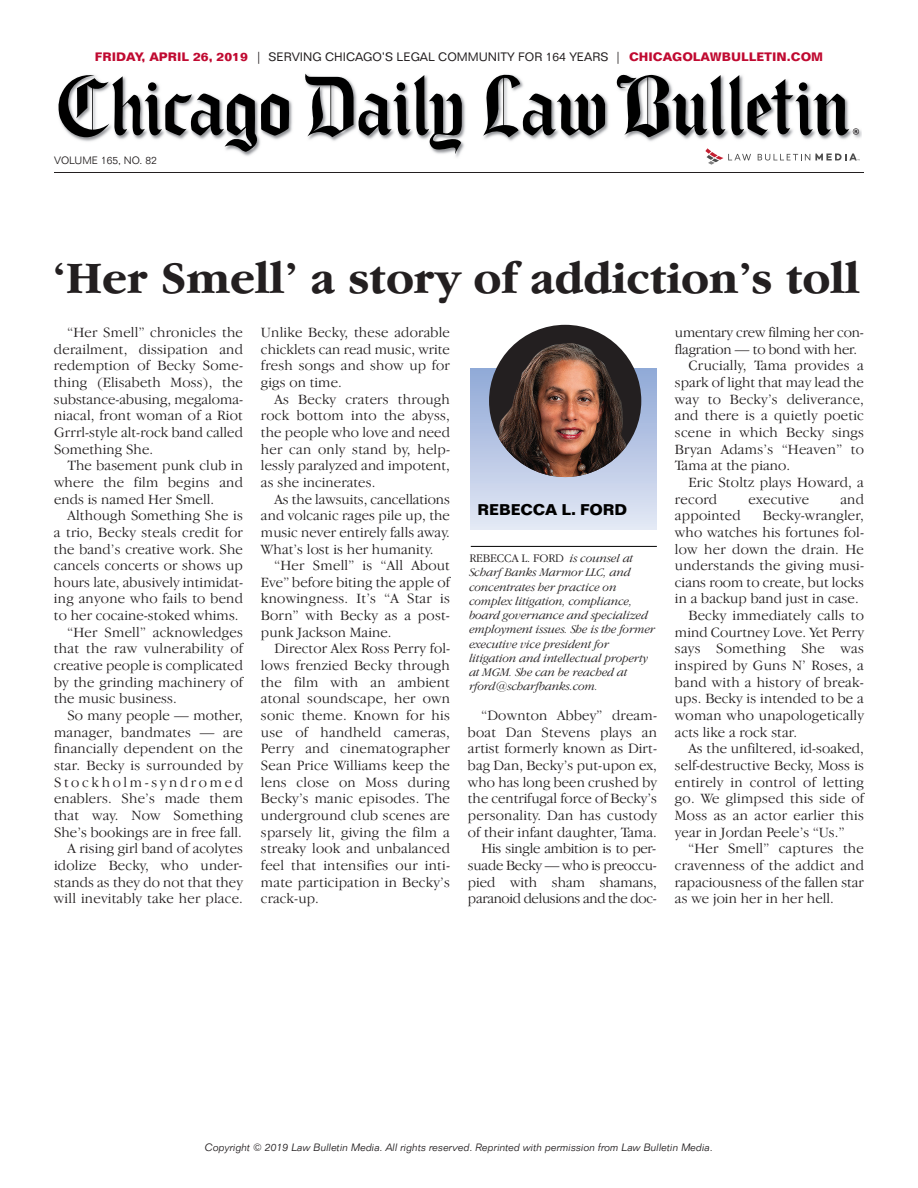
<style>
.page{position:relative;width:918px;height:1188px;background:#fff}
.page>*{position:absolute;margin:0;border:0;box-sizing:border-box;transform-origin:0 0}
.t1{font:700 46.5px "Garamond IT Cby BT";letter-spacing:-.005em;color:#231f20}
.t2{font:700 15.3px "Folio BT";letter-spacing:-.01em;color:#000}
.t3{font:300 14.7px/16.6px "Garamond IT Cby BT";letter-spacing:.01em;color:#231f20;text-align:justify}
.t4{font:300 14.7px "Garamond IT Cby BT";letter-spacing:-.015em;color:#231f20}
.t5{font:300 14.7px "Garamond IT Cby BT";letter-spacing:.18em;color:#231f20}
.t6{font:italic 300 12px/14.2px "Garamond IT Cby BT";letter-spacing:-.005em;color:#231f20}
.t7{font:12px "Folio BT";color:#231f20}
.t8{font:italic 300 10.5px "Folio BT";color:#231f20}
.t9{font:300 10.5px "Folio BT";color:#231f20}
.s1{font-weight:700;color:#c00a31}
.s2{font-style:normal}
</style>
<div class="page">
<img style="left:240px;top:73px;width:621px;height:87px">
<svg style="left:58px;top:73px;width:231px;height:79px"></svg>
<svg style="left:303px;top:74px;width:159px;height:80px"></svg>
<svg style="left:483px;top:73px;width:122px;height:64px"></svg>
<svg style="left:615px;top:74px;width:244px;height:63px"></svg>
<svg style="left:758px;top:153px;width:102px;height:8px"></svg>
<svg style="left:705px;top:148px;width:46px;height:17px"></svg>
<hr style="left:54px;top:172px;width:810px;height:1px;background:#231f20">
<div style="left:471px;top:368px;width:186px;height:161px;background:linear-gradient(to bottom,#8da6d4,#e3e8f5)"></div>
<div style="left:489px;top:325px;width:152px;height:152px;background:#231f20;border-radius:50%"></div>
<img style="left:499px;top:343px;width:127px;height:134px">
<hr style="left:471px;top:546px;width:186px;height:1px;background:#000">
<p class="t7" style="left:95px;top:52px;width:730px"><span class="s1">FRIDAY, APRIL 26, 2019</span> | SERVING CHICAGO’S LEGAL COMMUNITY FOR 164 YEARS | <span class="s1">CHICAGOLAWBULLETIN.COM</span></p>
<p class="t9" style="left:54px;top:157px;width:104px">VOLUME 165, NO. 82</p>
<h1 class="t1" style="left:52px;top:264px;width:809px">‘Her Smell’ a story of addiction’s toll</h1>
<p class="t3" style="left:54px;top:325px;width:191px;text-indent:14px">“Her Smell” chronicles the derailment, dissipation and redemption of Becky Some&shy;thing (Elisabeth Moss), the substance-abusing, megaloma&shy;niacal, front woman of a Riot Grrrl-style alt-rock band called Something She.</p>
<p class="t3" style="left:54px;top:458px;width:191px;text-indent:14px">The basement punk club in where the film begins and ends is named Her Smell.</p>
<p class="t3" style="left:68px;top:508px;width:177px">Although Something She is</p>
<p class="t3" style="left:54px;top:525px;width:191px">a trio, Becky steals credit for</p>
<p class="t3" style="left:54px;top:542px;width:190px">the band’s creative work. She</p>
<p class="t3" style="left:54px;top:558px;width:191px">cancels concerts or shows up</p>
<p class="t3" style="left:54px;top:575px;width:191px">hours late, abusively intimidat-</p>
<p class="t3" style="left:54px;top:592px;width:191px">ing anyone who fails to bend</p>
<p class="t3" style="left:54px;top:608px;width:186px">to her cocaine-stoked whims.</p>
<p class="t3" style="left:67px;top:625px;width:177px">“Her Smell” acknowledges</p>
<p class="t3" style="left:54px;top:642px;width:191px">that the raw vulnerability of</p>
<p class="t3" style="left:54px;top:658px;width:191px">creative people is complicated</p>
<p class="t3" style="left:54px;top:675px;width:191px">by the grinding machinery of</p>
<p class="t3" style="left:54px;top:692px;width:124px">the music business.</p>
<p class="t3" style="left:68px;top:708px;width:177px">So many people — mother,</p>
<p class="t3" style="left:54px;top:725px;width:191px">manager, bandmates — are</p>
<p class="t3" style="left:54px;top:742px;width:191px">financially dependent on the</p>
<p class="t3" style="left:54px;top:758px;width:191px">star. Becky is surrounded by</p>
<p class="t5" style="left:54px;top:776px;width:191px">Stockholm-syndromed</p>
<p class="t3" style="left:54px;top:791px;width:191px">enablers. She’s made them</p>
<p class="t3" style="left:54px;top:808px;width:191px">that way. Now Something</p>
<p class="t3" style="left:54px;top:825px;width:189px">She’s bookings are in free fall.</p>
<p class="t3" style="left:68px;top:841px;width:177px">A rising girl band of acolytes</p>
<p class="t3" style="left:54px;top:858px;width:190px">idolize Becky, who under-</p>
<p class="t3" style="left:54px;top:875px;width:191px">stands as they do not that they</p>
<p class="t3" style="left:54px;top:891px;width:190px">will inevitably take her place.</p>
<p class="t3" style="left:261px;top:325px;width:191px">Unlike Becky, these adorable chicklets can read music, write fresh songs and show up for gigs on time.</p>
<p class="t3" style="left:261px;top:392px;width:191px;text-indent:13px">As Becky craters through rock bottom into the abyss, the people who love and need her can only stand by, help&shy;lessly paralyzed and impotent, as she incinerates.</p>
<p class="t3" style="left:261px;top:492px;width:191px;text-indent:14px">As the lawsuits, cancellations and volcanic rages pile up, the music never entirely falls away.<br>What’s lost is her humanity.</p>
<p class="t3" style="left:261px;top:558px;width:191px;text-indent:13px">“Her Smell” is “All About Eve” before biting the apple of knowingness. It’s “A Star is Born” with Becky as a post&shy;punk Jackson Maine.</p>
<p class="t3" style="left:261px;top:642px;width:191px;text-indent:14px">Director Alex Ross Perry fol&shy;lows frenzied Becky through the film with an ambient atonal soundscape, her own sonic theme. Known for his use of handheld cameras, Perry and cinematographer Sean Price Williams keep the lens close on Moss during Becky’s manic episodes. The underground club scenes are sparsely lit, giving the film a streaky look and unbalanced feel that intensifies our inti&shy;mate participation in Becky’s crack-up.</p>
<p class="t2" style="left:478px;top:504px;width:151px">REBECCA L. FORD</p>
<p class="t6" style="left:469px;top:552px;width:188px"><span class="s2">REBECCA L. FORD</span> is counsel at<br>Scharf Banks Marmor LLC, and concentrates her practice on complex litigation, compliance, board governance and specialized employment issues. She is the former executive vice president for litigation and intellectual property at MGM. She can be reached at rford@scharfbanks.com.</p>
<p class="t3" style="left:468px;top:708px;width:191px;text-align:right">“Downton Abbey” dream&shy;boat Dan Stevens plays an artist formerly known as Dirt&shy;bag Dan, Becky’s put-upon ex, who has long been crushed by the centrifugal force of Becky’s personality. Dan has custody of their infant daughter, Tama.<br>His single ambition is to per&shy;suade Becky — who is preoccu&shy;pied with sham shamans, paranoid delusions and the doc-</p>
<p class="t4" style="left:675px;top:327px;width:190px">umentary crew filming her con-</p>
<p class="t4" style="left:675px;top:344px;width:184px">flagration — to bond with her.</p>
<p class="t3" style="left:688px;top:359px;width:177px">Crucially, Tama provides a</p>
<p class="t3" style="left:675px;top:375px;width:190px">spark of light that may lead the</p>
<p class="t3" style="left:675px;top:392px;width:191px">way to Becky’s deliverance,</p>
<p class="t3" style="left:675px;top:409px;width:190px">and there is a quietly poetic</p>
<p class="t3" style="left:675px;top:425px;width:191px">scene in which Becky sings</p>
<p class="t3" style="left:675px;top:442px;width:191px">Bryan Adams’s “Heaven” to</p>
<p class="t3" style="left:675px;top:458px;width:117px">Tama at the piano.</p>
<p class="t3" style="left:688px;top:475px;width:177px">Eric Stoltz plays Howard, a</p>
<p class="t3" style="left:675px;top:492px;width:44px">record</p>
<p class="t3" style="left:749px;top:492px;width:62px">executive</p>
<p class="t3" style="left:840px;top:492px;width:25px">and</p>
<p class="t3" style="left:675px;top:508px;width:67px">appointed</p>
<p class="t3" style="left:763px;top:508px;width:103px">Becky-wrangler,</p>
<p class="t3" style="left:675px;top:525px;width:191px">who watches his fortunes fol-</p>
<p class="t3" style="left:675px;top:542px;width:191px">low her down the drain. He</p>
<p class="t3" style="left:675px;top:558px;width:191px">understands the giving musi-</p>
<p class="t3" style="left:675px;top:575px;width:191px">cians room to create, but locks</p>
<p class="t3" style="left:675px;top:592px;width:185px">in a backup band just in case.</p>
<p class="t3" style="left:688px;top:608px;width:177px">Becky immediately calls to</p>
<p class="t3" style="left:675px;top:625px;width:191px">mind Courtney Love. Yet Perry</p>
<p class="t3" style="left:675px;top:642px;width:191px">says Something She was</p>
<p class="t3" style="left:675px;top:658px;width:191px">inspired by Guns N’ Roses, a</p>
<p class="t3" style="left:675px;top:675px;width:191px">band with a history of break-</p>
<p class="t3" style="left:675px;top:692px;width:191px">ups. Becky is intended to be a</p>
<p class="t3" style="left:675px;top:708px;width:191px">woman who unapologetically</p>
<p class="t3" style="left:675px;top:725px;width:124px">acts like a rock star.</p>
<p class="t3" style="left:688px;top:742px;width:177px">As the unfiltered, id-soaked,</p>
<p class="t3" style="left:675px;top:758px;width:191px">self-destructive Becky, Moss is</p>
<p class="t3" style="left:675px;top:775px;width:191px">entirely in control of letting</p>
<p class="t3" style="left:675px;top:791px;width:191px">go. We glimpsed this side of</p>
<p class="t3" style="left:675px;top:808px;width:191px">Moss as an actor earlier this</p>
<p class="t3" style="left:675px;top:825px;width:171px">year in Jordan Peele’s “Us.”</p>
<p class="t3" style="left:688px;top:841px;width:177px">“Her Smell” captures the</p>
<p class="t3" style="left:675px;top:858px;width:191px">cravenness of the addict and</p>
<p class="t3" style="left:675px;top:875px;width:190px">rapaciousness of the fallen star</p>
<p class="t3" style="left:675px;top:891px;width:160px">as we join her in her hell.</p>
<p class="t8" style="left:205px;top:1143px;width:510px">Copyright © 2019 Law Bulletin Media. All rights reserved. Reprinted with permission from Law Bulletin Media.</p>
</div>
